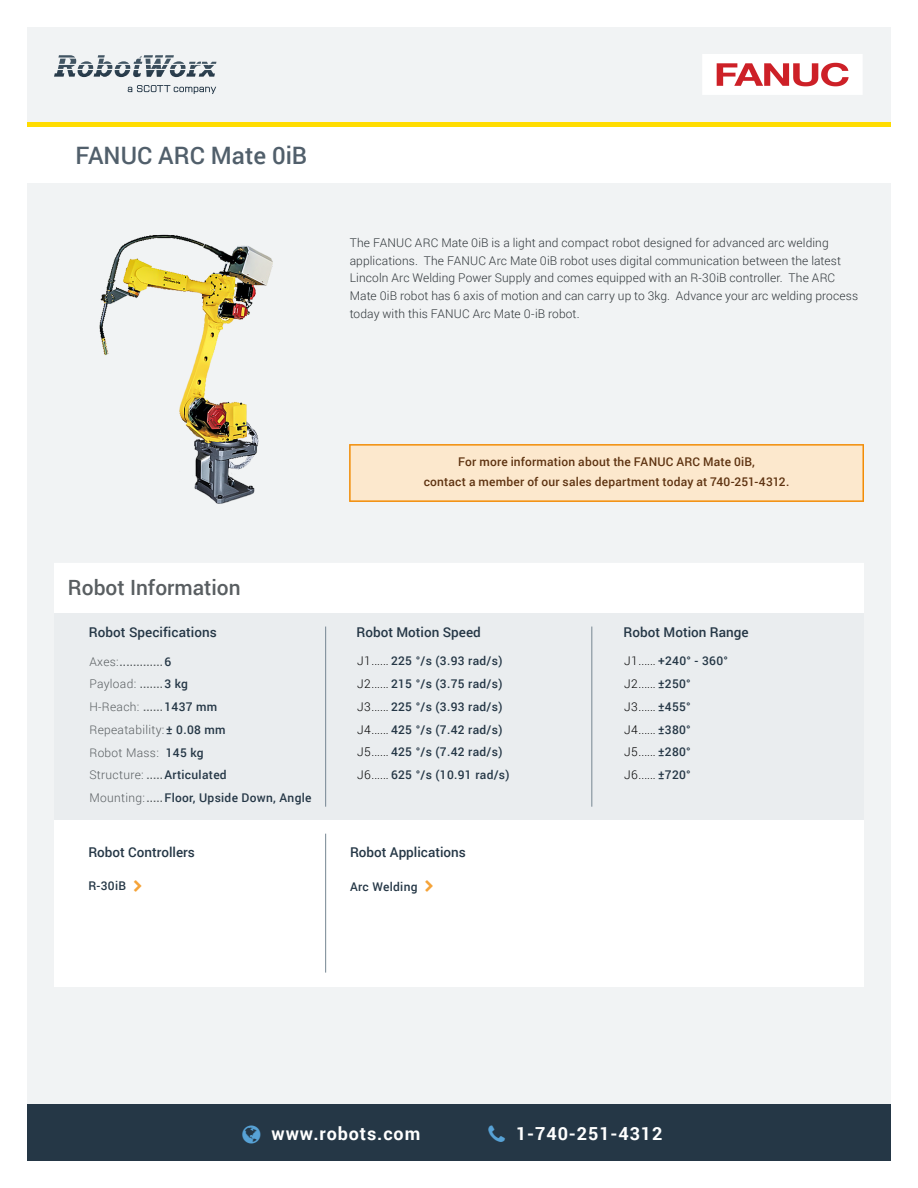
<style>
.page{position:relative;width:918px;height:1188px;background:#fff}
.page>*{position:absolute;margin:0;border:0;box-sizing:border-box;transform-origin:0 0}
.t1{font:500 24px "Roboto";color:#515f6b}
.t2{font:500 21px "Roboto";color:#595e61}
.t3{font:700 18px "Roboto";letter-spacing:.05em;color:#fff}
.t4{font:500 13.5px "Roboto";color:#253746}
.t5{font:300 12px/17.7px "Roboto";letter-spacing:.01em;color:#30363a}
.t6{font:500 12px/22.8px "Roboto";letter-spacing:.025em;color:#253746}
.t7{font:300 12px/22.8px "Roboto";letter-spacing:.025em;color:#595e61}
.t8{font:500 12px/19.8px "Roboto";letter-spacing:.015em;color:#5e3311;text-align:center}
.t9{font:300 12px/22.8px "Roboto";letter-spacing:.025em;color:#000}
.s1{font-weight:500}
.s2{font-weight:500;color:#253746}
.s3{font-weight:300;color:#000}
</style>
<div class="page">
<div style="left:27px;top:27px;width:864px;height:1134px;background:#f1f3f4"></div>
<div style="left:54px;top:563px;width:810px;height:50px;background:#fff"></div>
<div style="left:54px;top:613px;width:810px;height:207px;background:#eaedef"></div>
<div style="left:54px;top:820px;width:810px;height:166px;background:#fff"></div>
<hr style="left:325px;top:627px;width:1px;height:180px;background:#768692">
<hr style="left:325px;top:834px;width:1px;height:139px;background:#768692">
<hr style="left:592px;top:627px;width:1px;height:180px;background:#768692">
<div style="left:27px;top:127px;width:864px;height:56px;background:#fff"></div>
<div style="left:27px;top:1105px;width:864px;height:56px;background:#253746"></div>
<img style="left:99px;top:234px;width:174px;height:270px">
<svg style="left:349px;top:444px;width:515px;height:58px;background:#fbe2c1"></svg>
<svg style="left:128px;top:85px;width:88px;height:9px"></svg>
<svg style="left:54px;top:55px;width:162px;height:22px"></svg>
<img style="left:702px;top:54px;width:160px;height:41px">
<div style="left:27px;top:122px;width:864px;height:5px;background:#ffdc00"></div>
<h1 class="t1" style="left:76px;top:139px;width:233px">FANUC ARC Mate 0iB</h1>
<p class="t5" style="left:350px;top:234px;width:510px">The FANUC ARC Mate 0iB is a light and compact robot designed for advanced arc welding applications. The FANUC Arc Mate 0iB robot uses digital communication between the latest Lincoln Arc Welding Power Supply and comes equipped with an R-30iB controller. The ARC Mate 0iB robot has 6 axis of motion and can carry up to 3kg. Advance your arc welding process today with this FANUC Arc Mate 0-iB robot.</p>
<h2 class="t2" style="left:68px;top:572px;width:174px">Robot Information</h2>
<p class="t4" style="left:89px;top:623px;width:129px">Robot Specifications</p>
<p class="t7" style="left:89px;top:649px;width:224px">Axes:<span class="s1">.............</span><span class="s2">6<br></span>Payload: <span class="s1">.......</span><span class="s2">3 kg<br></span>H-Reach: <span class="s1">......</span><span class="s2">1437 mm<br></span>Repeatability: <span class="s2">± 0.08 mm<br></span>Robot Mass: <span class="s2">145 kg<br></span>Structure: <span class="s1">.....</span><span class="s2">Articulated<br></span>Mounting:<span class="s1">.....</span><span class="s2">Floor, Upside Down, Angle</span></p>
<p class="t4" style="left:88px;top:842px;width:108px">Robot Controllers</p>
<p class="t6" style="left:88px;top:874px;width:39px">R-30iB</p>
<p class="t8" style="left:424px;top:452px;width:367px">For more information about the FANUC ARC Mate 0iB,<br>contact a member of our sales department today at 740-251-4312.</p>
<p class="t4" style="left:357px;top:623px;width:126px">Robot Motion Speed</p>
<p class="t6" style="left:357px;top:649px;width:154px"><span class="s3">J1......</span> 225 °/s (3.93 rad/s)<br><span class="s3">J2......</span> 215 °/s (3.75 rad/s)<br><span class="s3">J3......</span> 225 °/s (3.93 rad/s)<br><span class="s3">J4......</span> 425 °/s (7.42 rad/s)<br><span class="s3">J5......</span> 425 °/s (7.42 rad/s)<br><span class="s3">J6......</span> 625 °/s (10.91 rad/s)</p>
<p class="t4" style="left:350px;top:842px;width:117px">Robot Applications</p>
<p class="t6" style="left:350px;top:874px;width:69px">Arc Welding</p>
<p class="t4" style="left:624px;top:623px;width:126px">Robot Motion Range</p>
<p class="t9" style="left:624px;top:649px;width:105px">J1...... <span class="s2">+240° - 360°<br></span>J2...... <span class="s2">±250°<br></span>J3...... <span class="s2">±455°<br></span>J4...... <span class="s2">±380°<br></span>J5...... <span class="s2">±280°<br></span>J6...... <span class="s2">±720°</span></p>
<h3 class="t3" style="left:272px;top:1121px;width:150px">www.robots.com</h3>
<h3 class="t3" style="left:516px;top:1121px;width:148px">1-740-251-4312</h3>
</div>
